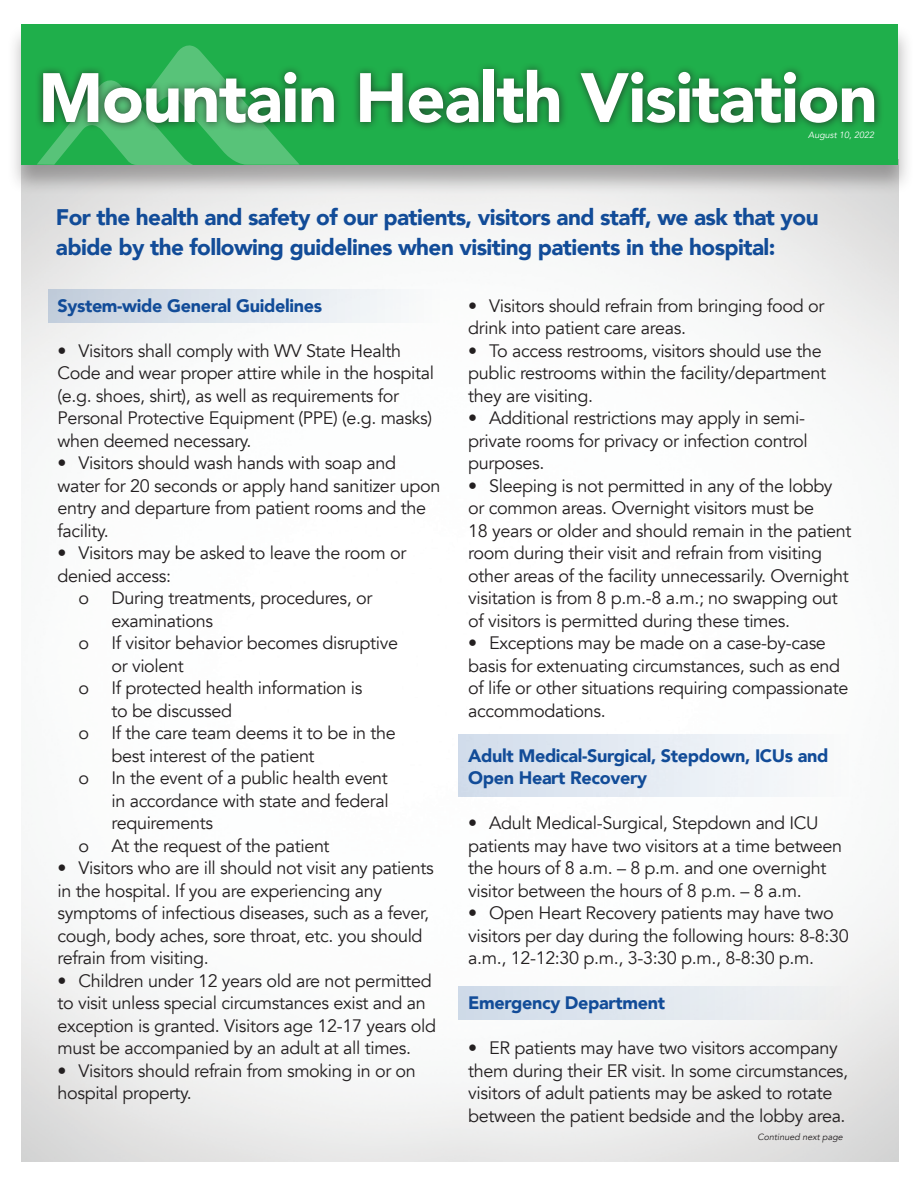
<style>
.page{position:relative;width:918px;height:1188px;background:#fff}
.page>*{position:absolute;margin:0;border:0;box-sizing:border-box;transform-origin:0 0}
.t1{font:900 69px "Avenir";letter-spacing:-.02em;color:#fff}
.t2{font:900 22.5px/30px "Avenir";letter-spacing:-.025em;color:#124c98}
.t3{font:18px/22.5px "Avenir";letter-spacing:-.02em;color:#231f20}
.t4{font:900 18px/22.5px "Avenir";letter-spacing:-.02em;color:#124c98}
.t5{font:italic 9px "Avenir";color:#231f20}
.t6{font:italic 9px "Avenir";color:#fff}
</style>
<div class="page">
<div style="left:7px;top:23px;width:907px;height:172px;background:#231f20;opacity:.34"></div>
<div style="left:22px;top:24px;width:876px;height:141px;background:#1faf4b"></div>
<svg style="left:37px;top:45px;width:263px;height:120px"></svg>
<div style="left:35px;top:62px;width:849px;height:70px;background:#231f20;opacity:.75"></div>
<div style="left:49px;top:289px;width:392px;height:34px;background:linear-gradient(to right,#c3cfdd,#fbfdfd)"></div>
<div style="left:458px;top:734px;width:392px;height:62px;background:linear-gradient(to right,#d1ddeb,#fafbfb)"></div>
<div style="left:458px;top:986px;width:392px;height:34px;background:linear-gradient(to right,#d0dcea,#f1f2f2)"></div>
<p class="t1" style="left:38px;top:39px;width:841px">Mountain Health Visitation</p>
<p class="t6" style="left:808px;top:130px;width:68px">August 10, 2022</p>
<p class="t2" style="left:56px;top:202px;width:764px">For the health and safety of our patients, visitors and staff, we ask that you abide by the following guidelines when visiting patients in the hospital:</p>
<p class="t4" style="left:57px;top:294px;width:266px">System-wide General Guidelines</p>
<p class="t3" style="left:57px;top:340px;width:378px">• Visitors shall comply with WV State Health Code and wear proper attire while in the hospital (e.g. shoes, shirt), as well as requirements for Personal Protective Equipment (PPE) (e.g. masks) when deemed necessary.</p>
<p class="t3" style="left:57px;top:452px;width:385px">• Visitors should wash hands with soap and water for 20 seconds or apply hand sanitizer upon entry and departure from patient rooms and the facility.</p>
<p class="t3" style="left:57px;top:542px;width:351px">• Visitors may be asked to leave the room or denied access:</p>
<p class="t3" style="left:111px;top:587px;width:263px;text-indent:-33px">o During treatments, procedures, or examinations</p>
<p class="t3" style="left:78px;top:632px;width:321px">o If visitor behavior becomes disruptive</p>
<p class="t3" style="left:111px;top:655px;width:74px">or violent</p>
<p class="t3" style="left:78px;top:677px;width:286px">o If protected health information is</p>
<p class="t3" style="left:111px;top:700px;width:122px">to be discussed</p>
<p class="t3" style="left:78px;top:722px;width:319px">o If the care team deems it to be in the</p>
<p class="t3" style="left:111px;top:745px;width:205px">best interest of the patient</p>
<p class="t3" style="left:78px;top:767px;width:311px">o In the event of a public health event</p>
<p class="t3" style="left:111px;top:790px;width:279px">in accordance with state and federal requirements</p>
<p class="t3" style="left:78px;top:835px;width:253px">o At the request of the patient</p>
<p class="t3" style="left:57px;top:857px;width:378px">• Visitors who are ill should not visit any patients in the hospital. If you are experiencing any symptoms of infectious diseases, such as a fever, cough, body aches, sore throat, etc. you should refrain from visiting.</p>
<p class="t3" style="left:57px;top:970px;width:380px">• Children under 12 years old are not permitted to visit unless special circumstances exist and an exception is granted. Visitors age 12-17 years old must be accompanied by an adult at all times.</p>
<p class="t3" style="left:57px;top:1060px;width:360px">• Visitors should refrain from smoking in or on hospital property.</p>
<p class="t3" style="left:468px;top:295px;width:358px">• Visitors should refrain from bringing food or drink into patient care areas.</p>
<p class="t3" style="left:468px;top:340px;width:359px">• To access restrooms, visitors should use the public restrooms within the facility/department they are visiting.</p>
<p class="t3" style="left:468px;top:407px;width:341px">• Additional restrictions may apply in semi&shy;private rooms for privacy or infection control purposes.</p>
<p class="t3" style="left:468px;top:475px;width:366px">• Sleeping is not permitted in any of the lobby or common areas. Overnight visitors must be</p>
<p class="t3" style="left:468px;top:520px;width:385px">18 years or older and should remain in the patient room during their visit and refrain from visiting other areas of the facility unnecessarily. Overnight visitation is from 8 p.m.-8 a.m.; no swapping out of visitors is permitted during these times.</p>
<p class="t3" style="left:468px;top:632px;width:382px">• Exceptions may be made on a case-by-case basis for extenuating circumstances, such as end of life or other situations requiring compassionate accommodations.</p>
<p class="t4" style="left:468px;top:744px;width:362px">Adult Medical-Surgical, Stepdown, ICUs and<br>Open Heart Recovery</p>
<p class="t3" style="left:468px;top:812px;width:376px">• Adult Medical-Surgical, Stepdown and ICU patients may have two visitors at a time between the hours of 8 a.m. – 8 p.m. and one overnight visitor between the hours of 8 p.m. – 8 a.m.</p>
<p class="t3" style="left:468px;top:902px;width:382px">• Open Heart Recovery patients may have two visitors per day during the following hours: 8-8:30 a.m., 12-12:30 p.m., 3-3:30 p.m., 8-8:30 p.m.</p>
<p class="t4" style="left:468px;top:991px;width:198px">Emergency Department</p>
<p class="t3" style="left:468px;top:1037px;width:382px">• ER patients may have two visitors accompany them during their ER visit. In some circumstances, visitors of adult patients may be asked to rotate between the patient bedside and the lobby area.</p>
<p class="t5" style="left:758px;top:1131px;width:87px">Continued next page</p>
</div>
